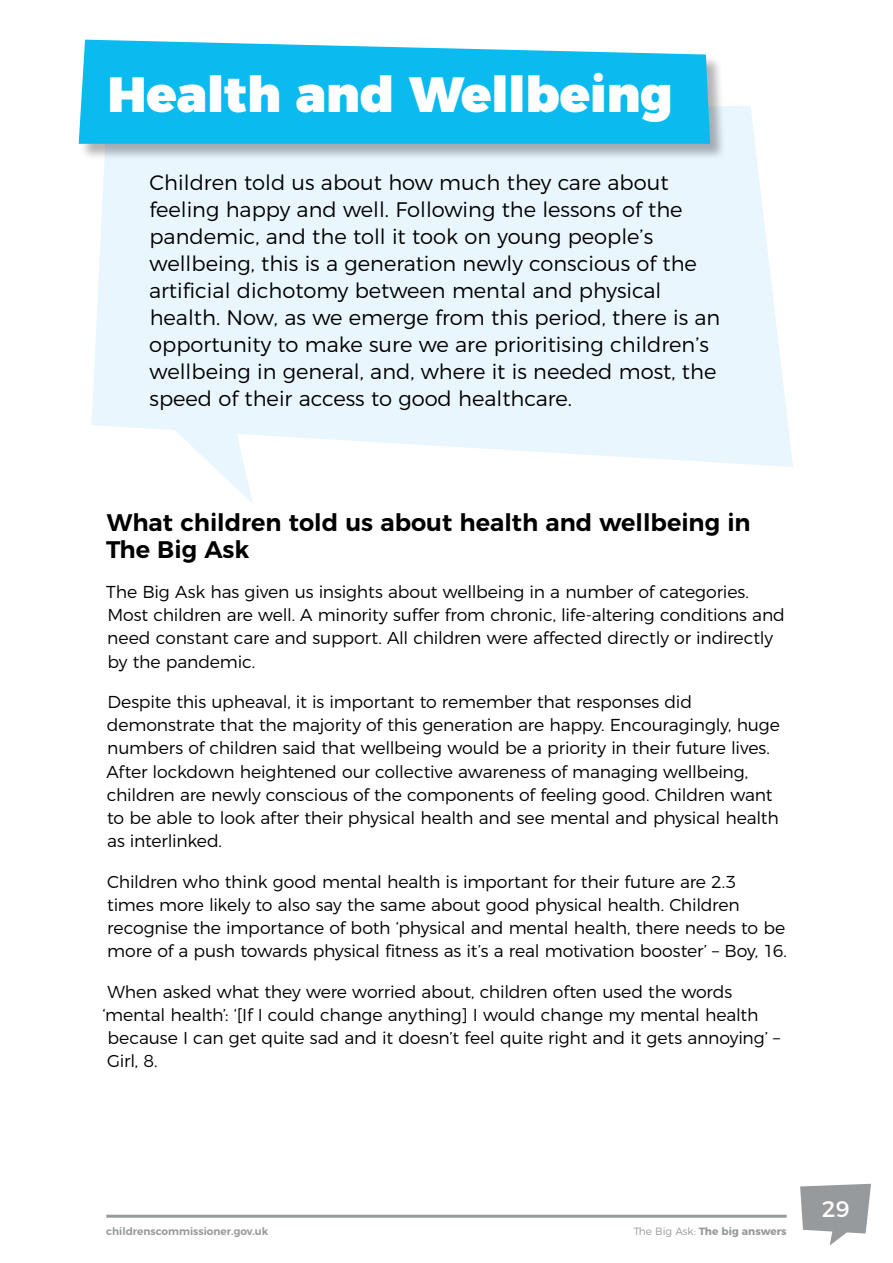
<style>
.page{position:relative;width:893px;height:1263px;background:#fff}
.page>*{position:absolute;margin:0;border:0;box-sizing:border-box;transform-origin:0 0}
.Section_heading{font:900 49.5px "Montserrat";color:#fff}
.CC_section_sub_headi{font:600 24px/27px "Montserrat";color:#000}
.t1{font:22.5px "Montserrat";color:#fff}
.Section_intro{font:300 21px/27px "Montserrat";color:#000}
.CC_report_body_text{font:300 17.25px/23.2px "Montserrat";letter-spacing:-.01em;color:#000}
.t2{font:600 10.5px "Montserrat";color:#979a9c}
.t3{font:700 10.5px "Montserrat";color:#979a9c}
.s1{font-weight:300}
</style>
<div class="page">
<svg style="left:91px;top:106px;width:702px;height:361px;background:#ebf6fe"></svg>
<div style="left:79px;top:40px;width:647px;height:120px;background:#000;opacity:.3"></div>
<svg style="left:79px;top:40px;width:631px;height:104px;background:#1dbfef"></svg>
<svg style="left:145px;top:402px;width:108px;height:101px"></svg>
<svg style="left:800px;top:1184px;width:71px;height:61px"></svg>
<hr style="left:106px;top:1215px;width:681px;height:3px;background:#979a9c">
<p class="Section_heading" style="left:108px;top:52px;width:567px">Health and Wellbeing</p>
<p class="Section_intro" style="left:149px;top:167px;width:573px">Children told us about how much they care about feeling happy and well. Following the lessons of the pandemic, and the toll it took on young people’s wellbeing, this is a generation newly conscious of the artificial dichotomy between mental and physical health. Now, as we emerge from this period, there is an opportunity to make sure we are prioritising children’s wellbeing in general, and, where it is needed most, the speed of their access to good healthcare.</p>
<p class="CC_section_sub_headi" style="left:106px;top:507px;width:646px">What children told us about health and wellbeing in<br>The Big Ask</p>
<p class="CC_report_body_text" style="left:106px;top:579px;width:680px">The Big Ask has given us insights about wellbeing in a number of categories.<br>Most children are well. A minority suffer from chronic, life‑altering conditions and need constant care and support. All children were affected directly or indirectly by the pandemic.</p>
<p class="CC_report_body_text" style="left:106px;top:689px;width:675px">Despite this upheaval, it is important to remember that responses did demonstrate that the majority of this generation are happy. Encouragingly, huge numbers of children said that wellbeing would be a priority in their future lives.<br>After lockdown heightened our collective awareness of managing wellbeing, children are newly conscious of the components of feeling good. Children want to be able to look after their physical health and see mental and physical health as interlinked.</p>
<p class="CC_report_body_text" style="left:107px;top:868px;width:681px">Children who think good mental health is important for their future are 2.3 times more likely to also say the same about good physical health. Children recognise the importance of both ‘physical and mental health, there needs to be more of a push towards physical fitness as it’s a real motivation booster’ – Boy, 16.</p>
<p class="CC_report_body_text" style="left:103px;top:978px;width:679px">When asked what they were worried about, children often used the words ‘mental health’: ‘[If I could change anything] I would change my mental health because I can get quite sad and it doesn’t feel quite right and it gets annoying’ – Girl, 8.</p>
<p class="t2" style="left:106px;top:1222px;width:164px">childrenscommissioner.gov.uk</p>
<p class="t3" style="left:634px;top:1222px;width:154px"><span class="s1">The Big Ask:</span> The big answers</p>
<h3 class="t1" style="left:822px;top:1191px;width:29px">29</h3>
</div>
